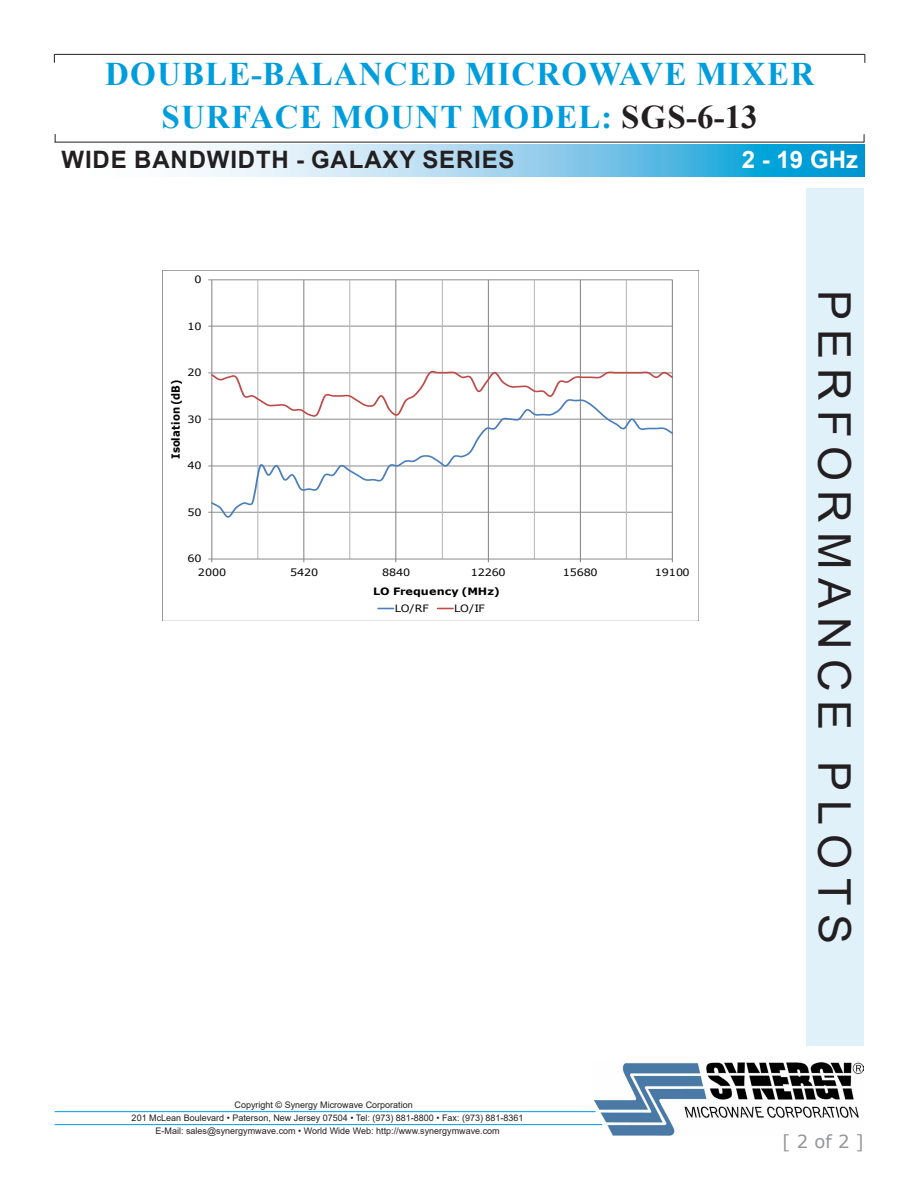
<style>
.page{position:relative;width:918px;height:1188px;background:#fff}
.page>*{position:absolute;margin:0;border:0;box-sizing:border-box;transform-origin:0 0}
.t1{font:45px "Arial";letter-spacing:.2em;color:#231f20}
.t2{font:700 33px/43.3px "Times New Roman";letter-spacing:.035em;color:#009ddc;text-align:center}
.t3{font:700 24px "Arial";letter-spacing:.035em;color:#231f20}
.t4{font:700 24px "Arial";color:#fff}
.t5{font:18px "Verdana";color:#939598}
.t6{font:700 11.25px "Verdana";letter-spacing:-.005em;color:#000;scale:.9 1}
.t7{font:10.05px/13.2px "Verdana";letter-spacing:-.005em;color:#000;scale:1.11 1}
.t8{font:700 10.05px/17.5px "Verdana";color:#000;scale:1.11 1}
.t9{font:9px/12.8px "Arial";color:#231f20;text-align:center}
.s1{color:#231f20}
.s2{font-weight:400}
</style>
<div class="page">
<img style="left:593px;top:1062px;width:271px;height:74px">
<hr style="left:55px;top:1111px;width:540px;height:1px;background:#009ddc">
<hr style="left:55px;top:1124px;width:547px;height:1px;background:#009ddc">
<svg style="left:188px;top:145px;width:676px;height:32px;background:#86ccea"></svg>
<hr style="left:55px;top:54px;width:810px;height:1px;background:#231f20">
<hr style="left:54px;top:142px;width:810px;height:1px;background:#231f20">
<div style="left:806px;top:188px;width:58px;height:858px;background:#e0f1fa"></div>
<hr style="left:212px;top:280px;width:460px;height:1px;background:#868686">
<hr style="left:212px;top:326px;width:460px;height:1px;background:#868686">
<hr style="left:258px;top:280px;width:1px;height:279px;background:#b7b7b7">
<hr style="left:350px;top:280px;width:1px;height:279px;background:#b7b7b7">
<hr style="left:442px;top:280px;width:1px;height:279px;background:#b7b7b7">
<hr style="left:534px;top:280px;width:1px;height:279px;background:#b7b7b7">
<hr style="left:626px;top:280px;width:1px;height:279px;background:#b7b7b7">
<hr style="left:304px;top:280px;width:1px;height:279px;background:#868686">
<hr style="left:396px;top:280px;width:1px;height:279px;background:#868686">
<hr style="left:488px;top:280px;width:1px;height:279px;background:#868686">
<hr style="left:580px;top:280px;width:1px;height:279px;background:#868686">
<hr style="left:672px;top:280px;width:1px;height:279px;background:#868686">
<hr style="left:212px;top:280px;width:1px;height:279px;background:#868686">
<hr style="left:212px;top:559px;width:460px;height:1px;background:#868686">
<svg style="left:212px;top:420px;width:461px;height:99px"></svg>
<svg style="left:208px;top:368px;width:465px;height:52px"></svg>
<svg style="left:378px;top:608px;width:15px;height:1px"></svg>
<svg style="left:438px;top:608px;width:15px;height:1px"></svg>
<h2 class="t2" style="left:105px;top:51px;width:710px">DOUBLE-BALANCED MICROWAVE MIXER<br>SURFACE MOUNT MODEL: <span class="s1">SGS-6-13</span></h2>
<h3 class="t3" style="left:62px;top:142px;width:455px">WIDE BANDWIDTH - GALAXY SERIES</h3>
<h3 class="t4" style="left:742px;top:143px;width:118px">2 - 19 GHz</h3>
<p class="t7" style="left:195px;top:273px;width:8px">0</p>
<p class="t7" style="left:188px;top:319px;width:14px">10</p>
<p class="t7" style="left:188px;top:366px;width:14px">20</p>
<p class="t7" style="left:188px;top:412px;width:14px">30</p>
<p class="t7" style="left:188px;top:459px;width:14px">40</p>
<p class="t7" style="left:188px;top:505px;width:14px">50</p>
<p class="t7" style="left:198px;top:552px;width:27px;text-indent:-10px">60<br>2000</p>
<p class="t6" style="left:168px;top:459px;width:89px;rotate:-90deg">Isolation (dB)</p>
<p class="t7" style="left:290px;top:565px;width:27px">5420</p>
<p class="t7" style="left:382px;top:565px;width:27px">8840</p>
<p class="t7" style="left:471px;top:565px;width:33px">12260</p>
<p class="t7" style="left:563px;top:565px;width:33px">15680</p>
<p class="t7" style="left:655px;top:565px;width:33px">19100</p>
<p class="t8" style="left:395px;top:582px;width:96px;text-indent:-22px">LO Frequency (MHz)<br><span class="s2">LO/RF</span></p>
<p class="t7" style="left:454px;top:602px;width:29px">LO/IF</p>
<p class="t9" style="left:235px;top:1099px;width:180px">Copyright © Synergy Microwave Corporation</p>
<p class="t9" style="left:132px;top:1111px;width:393px">201 McLean Boulevard • Paterson, New Jersey 07504 • Tel: (973) 881-8800 • Fax: (973) 881-8361<br>E-Mail: sales@synergymwave.com • World Wide Web: http://www.synergymwave.com</p>
<h1 class="t1" style="left:865px;top:290px;width:656px;rotate:90deg">PERFORMANCE PLOTS</h1>
<h3 class="t5" style="left:782px;top:1129px;width:83px">[ 2 of 2 ]</h3>
</div>
